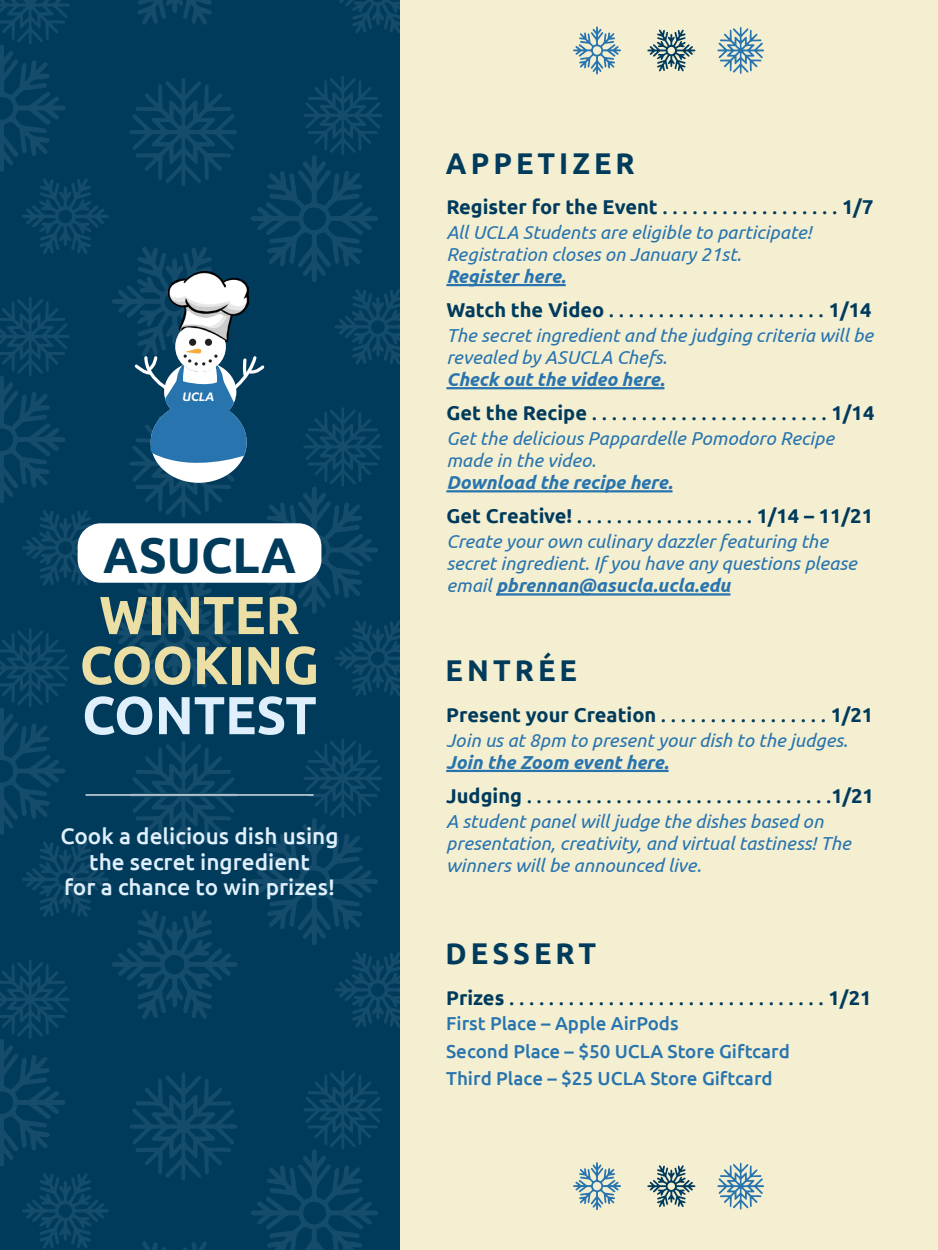
<style>
.page{position:relative;width:938px;height:1250px;background:#fff}
.page>*{position:absolute;margin:0;border:0;box-sizing:border-box;transform-origin:0 0}
.t1{font:700 53.44px/50.1px "Ubuntu";color:#ecdfa6;text-align:center;scale:.96 1}
.t2{font:700 53.44px "Ubuntu";color:#dfeffb;scale:.96 1}
.t3{font:700 50.25px "Ubuntu";color:#003b5c;scale:.96 1}
.t4{font:700 30px "Ubuntu";letter-spacing:.14em;color:#003b5c;scale:.96 1}
.t5{font:500 22.5px/25.6px "Ubuntu";color:#dfeffb;text-align:center}
.t6{font:500 20px "Ubuntu";color:#003b5c}
.t7{font:700 20px "Ubuntu";color:#003b5c}
.t8{font:italic 18.75px/21.9px "Ubuntu";color:#2774ae}
.t9{font:500 18.75px/27.5px "Ubuntu";color:#2774ae}
.t10{font:italic 700 18.75px "Ubuntu";color:#2774ae}
.t11{font:italic 600 14.25px "Karbon";color:#fff}
.s1{font-weight:500}
.s2{font-weight:700}
</style>
<div class="page">
<div style="left:399px;top:0;width:539px;height:1250px;background:#f5efd2"></div>
<svg style="left:0;top:0;width:399px;height:1250px;background:#033e5e"></svg>
<hr style="left:446px;top:284px;width:119px;height:2px;background:#2774ae">
<hr style="left:446px;top:387px;width:218px;height:2px;background:#2774ae">
<hr style="left:446px;top:490px;width:226px;height:2px;background:#2774ae">
<hr style="left:496px;top:593px;width:234px;height:3px;background:#2774ae">
<hr style="left:446px;top:770px;width:222px;height:2px;background:#2774ae">
<div style="left:78px;top:523px;width:243px;height:60px;background:#fff;border-radius:23px"></div>
<hr style="left:85px;top:794px;width:228px;height:2px;background:#fff">
<div style="left:176px;top:322px;width:49px;height:49px;background:#fff;border-radius:50%"></div>
<img style="left:168px;top:271px;width:80px;height:71px">
<div style="left:189px;top:339px;width:7px;height:7px;background:#231f20;border-radius:50%"></div>
<div style="left:205px;top:339px;width:7px;height:7px;background:#231f20;border-radius:50%"></div>
<svg style="left:133px;top:348px;width:133px;height:136px"></svg>
<svg style="left:717px;top:27px;width:47px;height:47px"></svg>
<svg style="left:647px;top:29px;width:48px;height:43px"></svg>
<svg style="left:573px;top:26px;width:48px;height:48px"></svg>
<svg style="left:717px;top:1163px;width:47px;height:47px"></svg>
<svg style="left:647px;top:1165px;width:48px;height:42px"></svg>
<svg style="left:573px;top:1162px;width:48px;height:48px"></svg>
<p class="t11" style="left:182px;top:388px;width:33px">UCLA</p>
<h2 class="t3" style="left:103px;top:525px;width:202px">ASUCLA</h2>
<h1 class="t1" style="left:80px;top:589px;width:251px">WINTER<br>COOKING</h1>
<h1 class="t2" style="left:82px;top:683px;width:246px">CONTEST</h1>
<p class="t5" style="left:60px;top:823px;width:280px">Cook a delicious dish using the secret ingredient<br>for a chance to win prizes!</p>
<h3 class="t4" style="left:446px;top:145px;width:198px">APPETIZER</h3>
<p class="t7" style="left:446px;top:195px;width:428px">Register for the Event <span class="s1">. . . . . . . . . . . . . . . . . .</span> 1/7</p>
<p class="t8" style="left:446px;top:221px;width:367px">All UCLA Students are eligible to participate!<br>Registration closes on January 21st.</p>
<p class="t10" style="left:446px;top:265px;width:121px">Register here.</p>
<p class="t6" style="left:446px;top:297px;width:426px"><span class="s2">Watch the Video</span> . . . . . . . . . . . . . . . . . . . . . . <span class="s2">1/14</span></p>
<p class="t8" style="left:446px;top:324px;width:428px">The secret ingredient and the judging criteria will be revealed by ASUCLA Chefs.</p>
<p class="t10" style="left:446px;top:368px;width:219px">Check out the video here.</p>
<p class="t6" style="left:446px;top:401px;width:429px"><span class="s2">Get the Recipe</span> . . . . . . . . . . . . . . . . . . . . . . . . <span class="s2">1/14</span></p>
<p class="t8" style="left:446px;top:427px;width:389px">Get the delicious Pappardelle Pomodoro Recipe made in the video.</p>
<p class="t10" style="left:446px;top:471px;width:227px">Download the recipe here.</p>
<p class="t7" style="left:446px;top:504px;width:428px">Get Creative! <span class="s1">. . . . . . . . . . . . . . . . . .</span> 1/14 – 11/21</p>
<p class="t8" style="left:446px;top:530px;width:412px">Create your own culinary dazzler featuring the secret ingredient. If you have any questions please email <span class="s2">pbrennan@asucla.ucla.edu</span></p>
<h3 class="t4" style="left:445px;top:652px;width:138px">ENTRÉE</h3>
<p class="t7" style="left:446px;top:703px;width:428px">Present your Creation <span class="s1">. . . . . . . . . . . . . . . . .</span> 1/21</p>
<p class="t8" style="left:446px;top:729px;width:403px">Join us at 8pm to present your dish to the judges.</p>
<p class="t10" style="left:446px;top:751px;width:224px">Join the Zoom event here.</p>
<p class="t6" style="left:446px;top:783px;width:429px"><span class="s2">Judging</span> . . . . . . . . . . . . . . . . . . . . . . . . . . . . . . .<span class="s2">1/21</span></p>
<p class="t8" style="left:446px;top:810px;width:406px">A student panel will judge the dishes based on presentation, creativity, and virtual tastiness! The winners will be announced live.</p>
<h3 class="t4" style="left:445px;top:935px;width:158px">DESSERT</h3>
<p class="t6" style="left:446px;top:985px;width:427px"><span class="s2">Prizes</span> . . . . . . . . . . . . . . . . . . . . . . . . . . . . . . . . <span class="s2">1/21</span></p>
<p class="t9" style="left:446px;top:1009px;width:345px">First Place – Apple AirPods<br>Second Place – $50 UCLA Store Giftcard<br>Third Place – $25 UCLA Store Giftcard</p>
</div>
